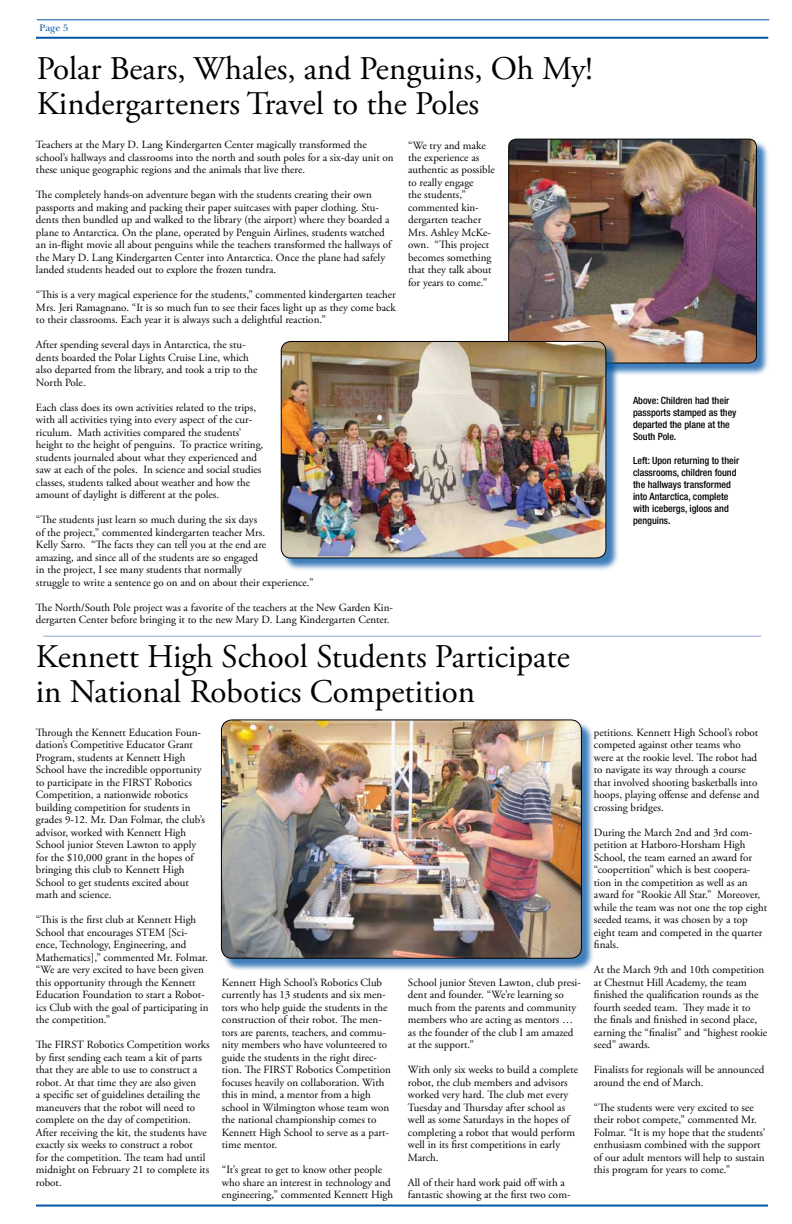
<style>
.page{position:relative;width:792px;height:1224px;background:#fff}
.page>*{position:absolute;margin:0;border:0;box-sizing:border-box;transform-origin:0 0}
.t1{font:33px/35px "Adobe Garamond Pro";color:#000}
.t2{font:11px/12.5px "Adobe Garamond Pro";color:#000}
.t3{font:500 condensed 10px/12px "Helvetica Neue";color:#000}
.t4{font:10px "New Baskerville";color:#0054a4}
</style>
<div class="page">
<hr style="left:37px;top:19px;width:732px;height:1px;background:#0054a4">
<hr style="left:36px;top:37px;width:732px;height:2px;background:#0054a4">
<hr style="left:36px;top:1205px;width:732px;height:2px;background:#0054a4">
<div style="left:222px;top:721px;width:372px;height:250px;background:#0054a4;opacity:.75"></div>
<img style="left:221px;top:721px;width:360px;height:237px">
<div style="left:221px;top:719px;width:361px;height:240px;border:1px solid #000;border-radius:11px"></div>
<div style="left:510px;top:140px;width:259px;height:236px;background:#0054a4;opacity:.75"></div>
<img style="left:509px;top:139px;width:248px;height:224px">
<div style="left:508px;top:139px;width:249px;height:224px;border:1px solid #000;border-radius:8px"></div>
<div style="left:282px;top:343px;width:337px;height:228px;background:#0054a4;opacity:.75"></div>
<img style="left:281px;top:341px;width:325px;height:217px">
<div style="left:281px;top:341px;width:325px;height:217px;border:1px solid #000;border-radius:10px"></div>
<hr style="left:43px;top:636px;width:718px;height:1px;background:#96a5d2">
<p class="t4" style="left:40px;top:22px;width:30px">Page 5</p>
<h1 class="t1" style="left:37px;top:53px;width:558px">Polar Bears, Whales, and Penguins, Oh My!<br>Kindergarteners Travel to the Poles</h1>
<p class="t2" style="left:408px;top:139px;width:88px">“We try and make the experience as authentic as possible to really engage<br>the students,” commented kin&shy;dergarten teacher<br>Mrs. Ashley McKe&shy;own. “This project becomes something that they talk about for years to come.”</p>
<p class="t2" style="left:36px;top:139px;width:359px">Teachers at the Mary D. Lang Kindergarten Center magically transformed the school’s hallways and classrooms into the north and south poles for a six-day unit on these unique geographic regions and the animals that live there.</p>
<p class="t2" style="left:36px;top:189px;width:357px">The completely hands-on adventure began with the students creating their own passports and making and packing their paper suitcases with paper clothing. Stu&shy;dents then bundled up and walked to the library (the airport) where they boarded a plane to Antarctica. On the plane, operated by Penguin Airlines, students watched an in-flight movie all about penguins while the teachers transformed the hallways of the Mary D. Lang Kindergarten Center into Antarctica. Once the plane had safely landed students headed out to explore the frozen tundra.</p>
<p class="t2" style="left:36px;top:289px;width:361px;text-align:justify">“This is a very magical experience for the students,” commented kindergarten teacher Mrs. Jeri Ramagnano. “It is so much fun to see their faces light up as they come back to their classrooms. Each year it is always such a delightful reaction.”</p>
<p class="t2" style="left:36px;top:339px;width:223px">After spending several days in Antarctica, the stu&shy;dents boarded the Polar Lights Cruise Line, which also departed from the library, and took a trip to the North Pole.</p>
<p class="t2" style="left:36px;top:402px;width:229px">Each class does its own activities related to the trips, with all activities tying into every aspect of the cur&shy;riculum. Math activities compared the students’ height to the height of penguins. To practice writing, students journaled about what they experienced and saw at each of the poles. In science and social studies classes, students talked about weather and how the amount of daylight is different at the poles.</p>
<p class="t2" style="left:36px;top:514px;width:279px">“The students just learn so much during the six days<br>of the project,” commented kindergarten teacher Mrs.<br>Kelly Sarro. “The facts they can tell you at the end are<br>amazing, and since all of the students are so engaged<br>in the project, I see many students that normally<br>struggle to write a sentence go on and on about their experience.”</p>
<p class="t2" style="left:36px;top:601px;width:359px">The North/South Pole project was a favorite of the teachers at the New Garden Kin&shy;dergarten Center before bringing it to the new Mary D. Lang Kindergarten Center.</p>
<h1 class="t1" style="left:36px;top:640px;width:536px">Kennett High School Students Participate in National Robotics Competition</h1>
<p class="t3" style="left:633px;top:394px;width:105px">Above: Children had their passports stamped as they departed the plane at the<br>South Pole.</p>
<p class="t3" style="left:633px;top:454px;width:108px">Left: Upon returning to their classrooms, children found the hallways transformed into Antarctica, complete with icebergs, igloos and penguins.</p>
<p class="t2" style="left:36px;top:727px;width:171px">Through the Kennett Education Foun&shy;dation’s Competitive Educator Grant Program, students at Kennett High School have the incredible opportunity to participate in the FIRST Robotics Competition, a nationwide robotics building competition for students in grades 9-12. Mr. Dan Folmar, the club’s advisor, worked with Kennett High School junior Steven Lawton to apply for the $10,000 grant in the hopes of bringing this club to Kennett High School to get students excited about math and science.</p>
<p class="t2" style="left:36px;top:914px;width:174px">“This is the first club at Kennett High School that encourages STEM [Sci&shy;ence, Technology, Engineering, and Mathematics],” commented Mr. Folmar. “We are very excited to have been given this opportunity through the Kennett Education Foundation to start a Robot&shy;ics Club with the goal of participating in the competition.”</p>
<p class="t2" style="left:36px;top:1039px;width:175px">The FIRST Robotics Competition works by first sending each team a kit of parts that they are able to use to construct a robot. At that time they are also given<br>a specific set of guidelines detailing the maneuvers that the robot will need to complete on the day of competition.<br>After receiving the kit, the students have exactly six weeks to construct a robot<br>for the competition. The team had until midnight on February 21 to complete its robot.</p>
<p class="t2" style="left:222px;top:977px;width:170px">Kennett High School’s Robotics Club currently has 13 students and six men&shy;tors who help guide the students in the construction of their robot. The men&shy;tors are parents, teachers, and commu&shy;nity members who have volunteered to guide the students in the right direc&shy;tion. The FIRST Robotics Competition focuses heavily on collaboration. With this in mind, a mentor from a high school in Wilmington whose team won the national championship comes to Kennett High School to serve as a part&shy;time mentor.</p>
<p class="t2" style="left:222px;top:1164px;width:173px">“It’s great to get to know other people who share an interest in technology and engineering,” commented Kennett High</p>
<p class="t2" style="left:408px;top:977px;width:174px">School junior Steven Lawton, club presi&shy;dent and founder. “We’re learning so much from the parents and community members who are acting as mentors … as the founder of the club I am amazed at the support.”</p>
<p class="t2" style="left:408px;top:1064px;width:172px">With only six weeks to build a complete robot, the club members and advisors worked very hard. The club met every Tuesday and Thursday after school as well as some Saturdays in the hopes of completing a robot that would perform well in its first competitions in early March.</p>
<p class="t2" style="left:408px;top:1177px;width:164px">All of their hard work paid off with a fantastic showing at the first two com-</p>
<p class="t2" style="left:594px;top:727px;width:167px">petitions. Kennett High School’s robot competed against other teams who were at the rookie level. The robot had to navigate its way through a course that involved shooting basketballs into hoops, playing offense and defense and crossing bridges.</p>
<p class="t2" style="left:594px;top:827px;width:175px">During the March 2nd and 3rd com&shy;petition at Hatboro-Horsham High School, the team earned an award for “coopertition” which is best coopera&shy;tion in the competition as well as an award for “Rookie All Star.” Moreover, while the team was not one the top eight seeded teams, it was chosen by a top eight team and competed in the quarter finals.</p>
<p class="t2" style="left:594px;top:964px;width:175px">At the March 9th and 10th competition at Chestnut Hill Academy, the team finished the qualification rounds as the fourth seeded team. They made it to<br>the finals and finished in second place, earning the “finalist” and “highest rookie seed” awards.</p>
<p class="t2" style="left:594px;top:1064px;width:172px">Finalists for regionals will be announced around the end of March.</p>
<p class="t2" style="left:594px;top:1102px;width:173px">“The students were very excited to see their robot compete,” commented Mr.<br>Folmar. “It is my hope that the students’ enthusiasm combined with the support of our adult mentors will help to sustain this program for years to come.”</p>
</div>
